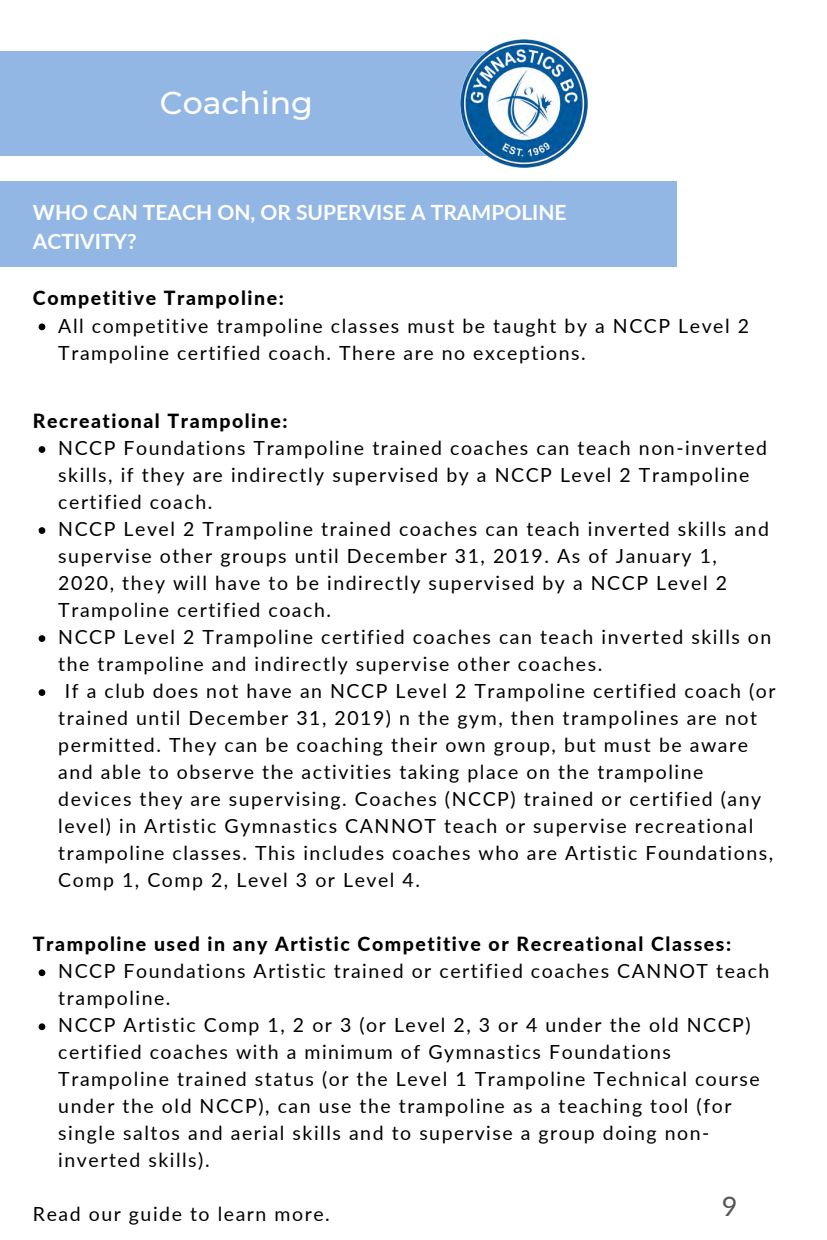
<style>
.page{position:relative;width:827px;height:1240px;background:#fff}
.page>*{position:absolute;margin:0;border:0;box-sizing:border-box;transform-origin:0 0}
.t1{font:500 31.5px "Montserrat";color:#fff}
.t2{font:27px "Lato";color:#545454}
.t3{font:700 21px/29.2px "Lato";color:#fff}
.t4{font:19.5px/27px "Lato";letter-spacing:.08em;color:#000}
.t5{font:800 19.5px "Lato";letter-spacing:.08em;color:#000}
</style>
<div class="page">
<div style="left:0;top:182px;width:677px;height:85px;background:#92b7e4"></div>
<svg style="left:39px;top:323px;width:6px;height:7px"></svg>
<svg style="left:39px;top:446px;width:6px;height:7px"></svg>
<svg style="left:39px;top:527px;width:6px;height:7px"></svg>
<svg style="left:39px;top:635px;width:6px;height:7px"></svg>
<svg style="left:39px;top:689px;width:6px;height:7px"></svg>
<svg style="left:39px;top:969px;width:6px;height:7px"></svg>
<svg style="left:39px;top:1023px;width:6px;height:7px"></svg>
<div style="left:0;top:51px;width:524px;height:105px;background:#92b7e4"></div>
<img style="left:460px;top:40px;width:127px;height:127px">
<h1 class="t1" style="left:160px;top:84px;width:155px">Coaching</h1>
<p class="t3" style="left:33px;top:197px;width:535px">WHO CAN TEACH ON, OR SUPERVISE A TRAMPOLINE<br>ACTIVITY?</p>
<p class="t5" style="left:33px;top:284px;width:252px">Competitive Trampoline:</p>
<p class="t4" style="left:58px;top:311px;width:692px">All competitive trampoline classes must be taught by a NCCP Level 2<br>Trampoline certified coach. There are no exceptions.</p>
<p class="t5" style="left:33px;top:406px;width:256px">Recreational Trampoline:</p>
<p class="t4" style="left:58px;top:434px;width:710px">NCCP Foundations Trampoline trained coaches can teach non-inverted</p>
<p class="t4" style="left:58px;top:461px;width:693px">skills, if they are indirectly supervised by a NCCP Level 2 Trampoline</p>
<p class="t4" style="left:58px;top:488px;width:156px">certified coach.</p>
<p class="t4" style="left:58px;top:515px;width:712px">NCCP Level 2 Trampoline trained coaches can teach inverted skills and</p>
<p class="t4" style="left:58px;top:542px;width:660px">supervise other groups until December 31, 2019. As of January 1,</p>
<p class="t4" style="left:58px;top:569px;width:670px">2020, they will have to be indirectly supervised by a NCCP Level 2</p>
<p class="t4" style="left:58px;top:596px;width:274px">Trampoline certified coach.</p>
<p class="t4" style="left:58px;top:623px;width:715px">NCCP Level 2 Trampoline certified coaches can teach inverted skills on</p>
<p class="t4" style="left:58px;top:650px;width:545px">the trampoline and indirectly supervise other coaches.</p>
<p class="t4" style="left:65px;top:677px;width:712px">If a club does not have an NCCP Level 2 Trampoline certified coach (or</p>
<p class="t4" style="left:58px;top:704px;width:700px">trained until December 31, 2019) n the gym, then trampolines are not</p>
<p class="t4" style="left:58px;top:731px;width:691px">permitted. They can be coaching their own group, but must be aware</p>
<p class="t4" style="left:58px;top:758px;width:647px">and able to observe the activities taking place on the trampoline</p>
<p class="t4" style="left:58px;top:785px;width:704px">devices they are supervising. Coaches (NCCP) trained or certified (any</p>
<p class="t4" style="left:58px;top:812px;width:697px">level) in Artistic Gymnastics CANNOT teach or supervise recreational</p>
<p class="t4" style="left:58px;top:839px;width:716px">trampoline classes. This includes coaches who are Artistic Foundations,</p>
<p class="t4" style="left:58px;top:866px;width:363px">Comp 1, Comp 2, Level 3 or Level 4.</p>
<p class="t5" style="left:33px;top:930px;width:700px">Trampoline used in any Artistic Competitive or Recreational Classes:</p>
<p class="t4" style="left:58px;top:957px;width:713px">NCCP Foundations Artistic trained or certified coaches CANNOT teach trampoline.<br>NCCP Artistic Comp 1, 2 or 3 (or Level 2, 3 or 4 under the old NCCP) certified coaches with a minimum of Gymnastics Foundations Trampoline trained status (or the Level 1 Trampoline Technical course under the old NCCP), can use the trampoline as a teaching tool (for single saltos and aerial skills and to supervise a group doing non&shy;inverted skills).</p>
<p class="t4" style="left:33px;top:1200px;width:298px">Read our guide to learn more.</p>
<h2 class="t2" style="left:722px;top:1187px;width:17px">9</h2>
</div>
